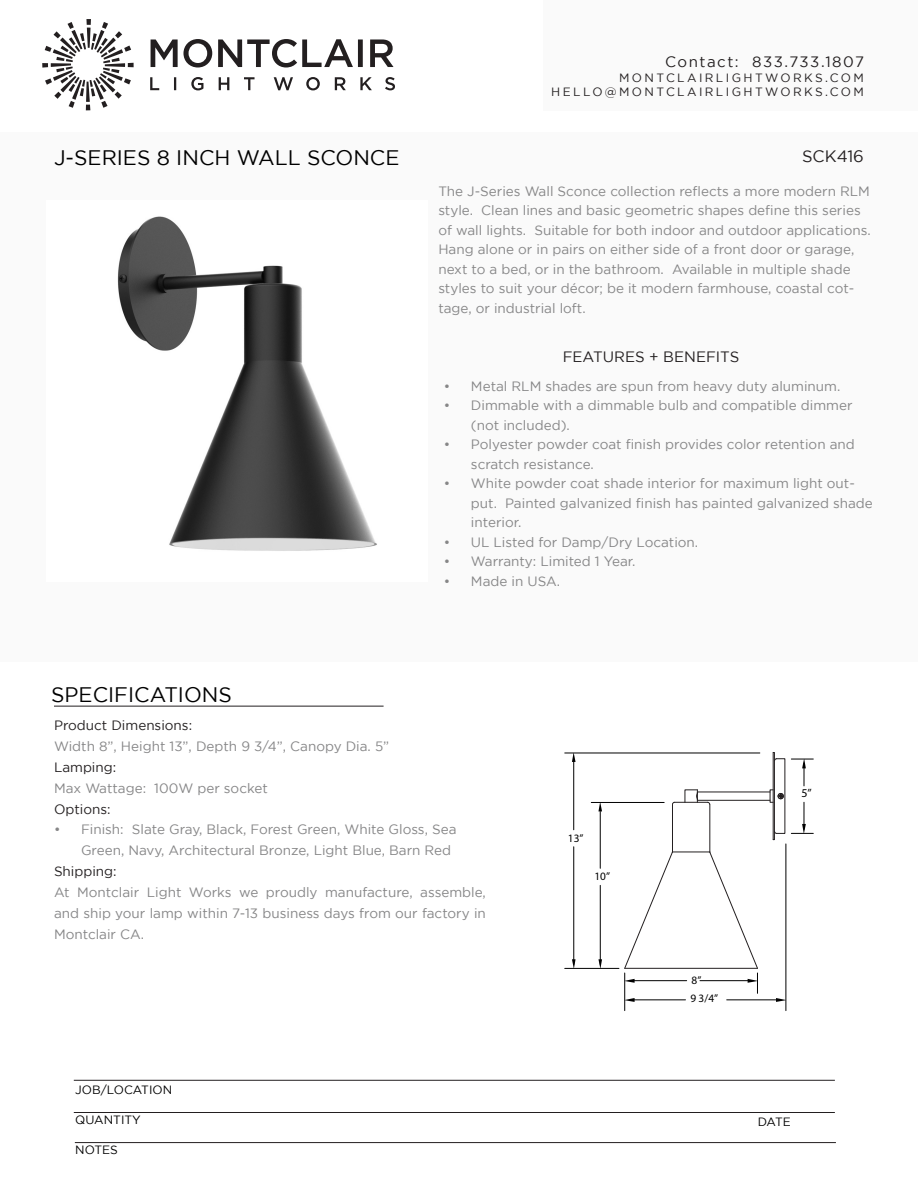
<style>
.page{position:relative;width:918px;height:1188px;background:#fff}
.page>*{position:absolute;margin:0;border:0;box-sizing:border-box;transform-origin:0 0}
.Page_Section_Header{font:21px "Gotham";color:#000}
.Product_Number{font:16.5px "Gotham";color:#231f20}
.Right_Sidebar_Subhea{font:15px "Gotham";letter-spacing:.1em;color:#231f20}
.Right_Sidebar_Subhea-2{font:15px "Gotham";color:#231f20}
.Body_Text{font:13.5px/19.5px "Gotham";color:#868687}
.Body_Text-2{font:13.5px "Gotham";color:#231f20}
.t1{font:12px/14.4px "Gotham";letter-spacing:.2em;color:#231f20;text-align:right}
.Page_Section_Header-2{font:12px "Gotham";color:#000}
.t2{font:12px "Myriad Pro";color:#000}
.t3{font:11.25px/18.8px "Myriad Pro";color:#000}
</style>
<div class="page">
<div style="left:543px;top:0;width:375px;height:111px;background:#fafafa"></div>
<div style="left:0;top:132px;width:918px;height:530px;background:#fafafa"></div>
<hr style="left:74px;top:1080px;width:761px;height:1px;background:#231f20">
<hr style="left:54px;top:706px;width:330px;height:1px;background:#231f20">
<hr style="left:75px;top:1142px;width:761px;height:1px;background:#231f20">
<hr style="left:74px;top:1112px;width:761px;height:1px;background:#231f20">
<svg style="left:150px;top:77px;width:245px;height:13px"></svg>
<svg style="left:42px;top:19px;width:92px;height:91px"></svg>
<svg style="left:151px;top:39px;width:243px;height:29px"></svg>
<hr style="left:565px;top:753px;width:195px;height:1px;background:#000">
<hr style="left:573px;top:762px;width:1px;height:68px;background:#000">
<svg style="left:572px;top:753px;width:4px;height:9px"></svg>
<hr style="left:573px;top:847px;width:1px;height:117px;background:#000">
<svg style="left:572px;top:959px;width:4px;height:9px"></svg>
<hr style="left:565px;top:968px;width:54px;height:1px;background:#000">
<hr style="left:634px;top:1000px;width:52px;height:1px;background:#000">
<svg style="left:625px;top:998px;width:10px;height:4px"></svg>
<hr style="left:624px;top:973px;width:1px;height:38px;background:#000">
<svg style="left:791px;top:802px;width:22px;height:32px"></svg>
<svg style="left:791px;top:759px;width:22px;height:27px"></svg>
<hr style="left:727px;top:1000px;width:50px;height:1px;background:#000">
<svg style="left:776px;top:998px;width:10px;height:4px"></svg>
<hr style="left:786px;top:844px;width:1px;height:167px;background:#000">
<hr style="left:634px;top:980px;width:53px;height:1px;background:#000">
<svg style="left:625px;top:979px;width:10px;height:4px"></svg>
<hr style="left:700px;top:980px;width:49px;height:1px;background:#000">
<hr style="left:672px;top:852px;width:38px;height:1px;background:#231f20">
<hr style="left:674px;top:802px;width:34px;height:1px;background:#231f20">
<hr style="left:625px;top:968px;width:133px;height:1px;background:#231f20">
<hr style="left:672px;top:804px;width:1px;height:48px;background:#231f20">
<hr style="left:710px;top:804px;width:1px;height:48px;background:#231f20">
<svg style="left:710px;top:852px;width:48px;height:141px"></svg>
<svg style="left:624px;top:852px;width:49px;height:117px"></svg>
<div style="left:773px;top:752px;width:2px;height:88px;border:1px solid #231f20"></div>
<svg style="left:685px;top:790px;width:13px;height:13px"></svg>
<svg style="left:770px;top:790px;width:14px;height:12px"></svg>
<hr style="left:591px;top:802px;width:73px;height:1px;background:#000">
<hr style="left:600px;top:811px;width:1px;height:57px;background:#000">
<svg style="left:598px;top:803px;width:4px;height:8px"></svg>
<hr style="left:600px;top:885px;width:1px;height:79px;background:#000">
<svg style="left:598px;top:959px;width:4px;height:9px"></svg>
<img style="left:118px;top:216px;width:259px;height:335px">
<p class="Page_Section_Header" style="left:54px;top:146px;width:347px">J-SERIES 8 INCH WALL SCONCE</p>
<p class="Page_Section_Header" style="left:51px;top:683px;width:182px">SPECIFICATIONS</p>
<p class="Right_Sidebar_Subhea" style="left:665px;top:54px;width:200px">Contact: 833.733.1807</p>
<p class="t1" style="left:551px;top:70px;width:314px">MONTCLAIRLIGHTWORKS.COM<br>HELLO@MONTCLAIRLIGHTWORKS.COM</p>
<p class="Product_Number" style="left:802px;top:147px;width:63px">SCK416</p>
<p class="Body_Text" style="left:438px;top:181px;width:434px">The J-Series Wall Sconce collection reflects a more modern RLM style. Clean lines and basic geometric shapes define this series of wall lights. Suitable for both indoor and outdoor applications.<br>Hang alone or in pairs on either side of a front door or garage, next to a bed, or in the bathroom. Available in multiple shade styles to suit your décor; be it modern farmhouse, coastal cot&shy;tage, or industrial loft.</p>
<p class="Right_Sidebar_Subhea-2" style="left:563px;top:349px;width:178px">FEATURES + BENEFITS</p>
<p class="Body_Text" style="left:444px;top:376px;width:398px">• Metal RLM shades are spun from heavy duty aluminum.</p>
<p class="Body_Text" style="left:471px;top:396px;width:383px;text-indent:-27px">• Dimmable with a dimmable bulb and compatible dimmer (not included).</p>
<p class="Body_Text" style="left:471px;top:435px;width:385px;text-indent:-27px">• Polyester powder coat finish provides color retention and scratch resistance.</p>
<p class="Body_Text" style="left:471px;top:474px;width:403px;text-indent:-27px">• White powder coat shade interior for maximum light out&shy;put. Painted galvanized finish has painted galvanized shade interior.</p>
<p class="Body_Text" style="left:444px;top:532px;width:256px">• UL Listed for Damp/Dry Location.</p>
<p class="Body_Text" style="left:444px;top:552px;width:193px">• Warranty: Limited 1 Year.</p>
<p class="Body_Text" style="left:444px;top:571px;width:118px">• Made in USA.</p>
<p class="Body_Text-2" style="left:54px;top:718px;width:140px">Product Dimensions:</p>
<p class="Body_Text" style="left:54px;top:737px;width:337px">Width 8”, Height 13”, Depth 9 3/4”, Canopy Dia. 5”</p>
<p class="Body_Text-2" style="left:54px;top:760px;width:64px">Lamping:</p>
<p class="Body_Text" style="left:54px;top:779px;width:215px">Max Wattage: 100W per socket</p>
<p class="Body_Text-2" style="left:54px;top:802px;width:58px">Options:</p>
<p class="Body_Text" style="left:81px;top:818px;width:377px;line-height:21px;text-indent:-27px">• Finish: Slate Gray, Black, Forest Green, White Gloss, Sea<br>Green, Navy, Architectural Bronze, Light Blue, Barn Red</p>
<p class="Body_Text-2" style="left:54px;top:864px;width:64px">Shipping:</p>
<p class="Body_Text" style="left:54px;top:881px;width:433px;line-height:21px;text-align:justify">At Montclair Light Works we proudly manufacture, assemble, and ship your lamp within 7-13 business days from our factory in Montclair CA.</p>
<p class="Page_Section_Header-2" style="left:75px;top:1083px;width:98px">JOB/LOCATION</p>
<p class="Page_Section_Header-2" style="left:75px;top:1113px;width:67px">QUANTITY</p>
<p class="Page_Section_Header-2" style="left:75px;top:1143px;width:44px">NOTES</p>
<p class="t3" style="left:568px;top:829px;width:17px">13”</p>
<p class="t3" style="left:594px;top:867px;width:17px">10”</p>
<p class="t2" style="left:801px;top:786px;width:12px">5”</p>
<p class="t3" style="left:690px;top:970px;width:29px">8”<br>9 3/4”</p>
<p class="Page_Section_Header-2" style="left:758px;top:1115px;width:35px">DATE</p>
</div>
